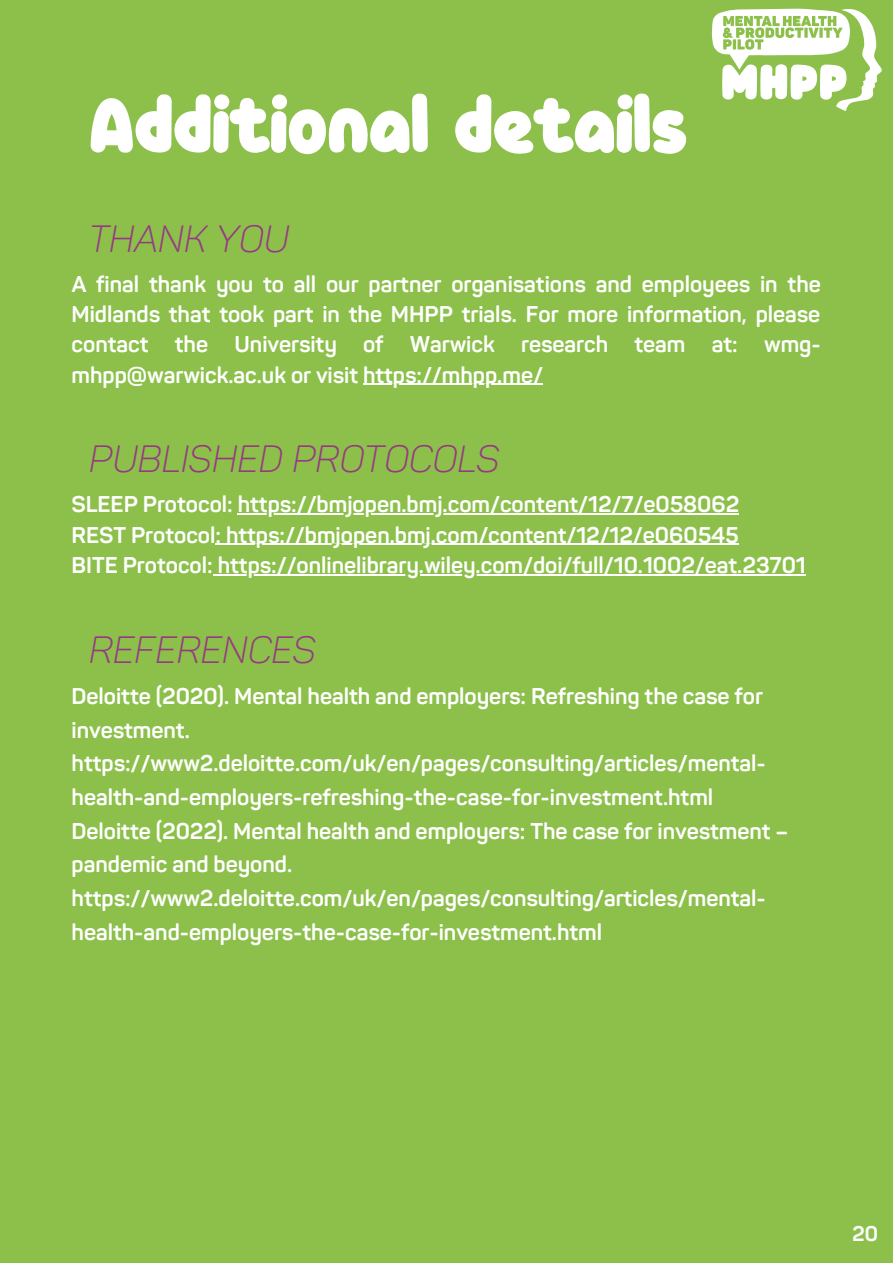
<style>
.page{position:relative;width:893px;height:1264px;background:#fff}
.page>*{position:absolute;margin:0;border:0;box-sizing:border-box;transform-origin:0 0}
.t1{font:75px "Knicknack";color:#fff}
.t2{font:37.5px "Panton Lightitalic Caps";color:#973884}
.t3{font:700 22.5px/33.8px "Panton";color:#fff}
.t4{font:700 21px "Panton";color:#fff}
</style>
<div class="page">
<div style="left:0;top:0;width:892px;height:1262px;background:#8cc04b"></div>
<hr style="left:238px;top:513px;width:501px;height:1px;background:#fff">
<hr style="left:226px;top:544px;width:512px;height:1px;background:#fff">
<hr style="left:218px;top:574px;width:587px;height:1px;background:#fff">
<hr style="left:363px;top:384px;width:180px;height:1px;background:#fff">
<svg style="left:711px;top:9px;width:170px;height:102px"></svg>
<h1 class="t1" style="left:89px;top:96px;width:599px">Additional details</h1>
<h2 class="t2" style="left:89px;top:216px;width:201px">THANK YOU</h2>
<p class="t3" style="left:71px;top:271px;width:750px;line-height:30.3px;text-align:justify">A final thank you to all our partner organisations and employees in the Midlands that took part in the MHPP trials. For more information, please contact the University of Warwick research team at: wmg&shy;mhpp@warwick.ac.uk or visit https://mhpp.me/</p>
<h2 class="t2" style="left:89px;top:437px;width:412px">PUBLISHED PROTOCOLS</h2>
<p class="t3" style="left:71px;top:491px;width:735px;line-height:30.3px">SLEEP Protocol: https://bmjopen.bmj.com/content/12/7/e058062<br>REST Protocol: https://bmjopen.bmj.com/content/12/12/e060545<br>BITE Protocol: https://onlinelibrary.wiley.com/doi/full/10.1002/eat.23701</p>
<h2 class="t2" style="left:89px;top:627px;width:228px">REFERENCES</h2>
<p class="t3" style="left:71px;top:681px;width:718px">Deloitte (2020). Mental health and employers: Refreshing the case for investment. https://www2.deloitte.com/uk/en/pages/consulting/articles/mental&shy;health-and-employers-refreshing-the-case-for-investment.html Deloitte (2022). Mental health and employers: The case for investment – pandemic and beyond. https://www2.deloitte.com/uk/en/pages/consulting/articles/mental&shy;health-and-employers-the-case-for-investment.html</p>
<p class="t4" style="left:852px;top:1224px;width:27px">20</p>
</div>
